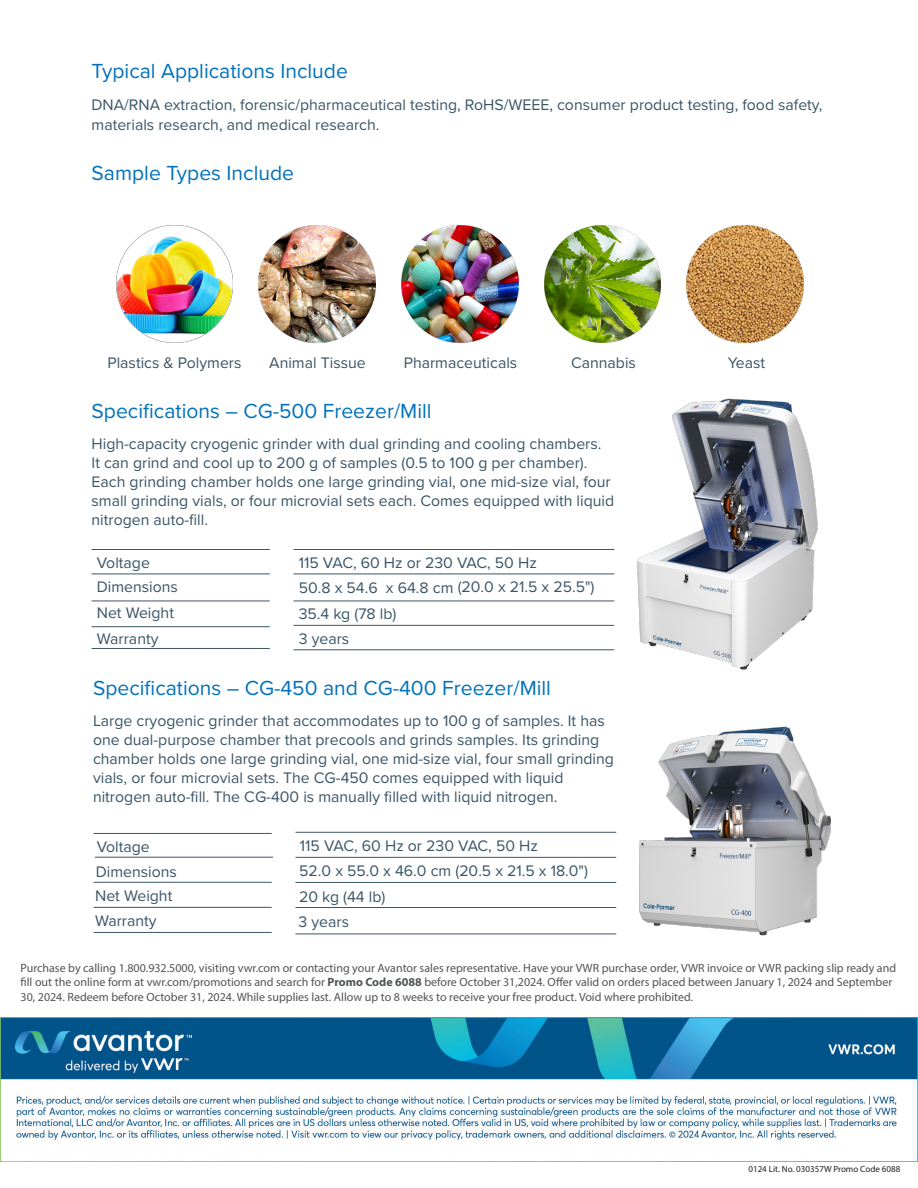
<style>
.page{position:relative;width:918px;height:1188px;background:#fff}
.page>*{position:absolute;margin:0;border:0;box-sizing:border-box;transform-origin:0 0}
.t1{font:21.15px "Proxima Nova";color:#0072bc}
.t2{font:15.9px/19px "Proxima Nova";color:#3b5566}
.t3{font:15.9px "Proxima Nova";color:#3e5568}
.t4{font:12px/14.4px "Myriad Pro";color:#515457}
.t5{font:9px "Myriad Pro";color:#231f20}
.s1{color:#3b5566}
.s2{font-weight:700}
</style>
<div class="page">
<img style="left:0;top:1018px;width:918px;height:143px">
<img style="left:116px;top:225px;width:688px;height:119px">
<hr style="left:92px;top:549px;width:178px;height:1px;background:#3b5566">
<hr style="left:294px;top:549px;width:320px;height:1px;background:#3b5566">
<hr style="left:92px;top:574px;width:178px;height:1px;background:#3b5566">
<hr style="left:294px;top:574px;width:320px;height:1px;background:#3b5566">
<hr style="left:92px;top:601px;width:178px;height:1px;background:#3b5566">
<hr style="left:294px;top:601px;width:320px;height:1px;background:#3b5566">
<hr style="left:92px;top:626px;width:178px;height:1px;background:#3b5566">
<hr style="left:294px;top:625px;width:320px;height:1px;background:#3b5566">
<hr style="left:92px;top:648px;width:178px;height:1px;background:#3b5566">
<hr style="left:294px;top:649px;width:320px;height:1px;background:#3b5566">
<img style="left:614px;top:398px;width:204px;height:272px">
<hr style="left:94px;top:833px;width:178px;height:1px;background:#3b5566">
<hr style="left:95px;top:857px;width:178px;height:1px;background:#3b5566">
<hr style="left:94px;top:882px;width:178px;height:1px;background:#3b5566">
<hr style="left:94px;top:907px;width:178px;height:1px;background:#3b5566">
<hr style="left:94px;top:932px;width:178px;height:1px;background:#3b5566">
<img style="left:639px;top:726px;width:192px;height:210px">
<hr style="left:295px;top:907px;width:321px;height:1px;background:#3b5566">
<hr style="left:295px;top:934px;width:321px;height:1px;background:#3b5566">
<hr style="left:295px;top:882px;width:321px;height:1px;background:#3b5566">
<hr style="left:295px;top:857px;width:321px;height:1px;background:#3b5566">
<hr style="left:295px;top:832px;width:321px;height:1px;background:#3b5566">
<p class="t1" style="left:92px;top:56px;width:258px">Typical Applications Include</p>
<p class="t2" style="left:92px;top:94px;width:732px;line-height:19.8px">DNA/RNA extraction, forensic/pharmaceutical testing, RoHS/WEEE, consumer product testing, food safety, materials research, and medical research.</p>
<p class="t1" style="left:92px;top:157px;width:204px">Sample Types Include</p>
<p class="t2" style="left:107px;top:352px;width:136px">Plastics &amp; Polymers</p>
<p class="t2" style="left:269px;top:352px;width:98px">Animal Tissue</p>
<p class="t2" style="left:404px;top:352px;width:115px">Pharmaceuticals</p>
<p class="t2" style="left:571px;top:352px;width:66px">Cannabis</p>
<p class="t2" style="left:728px;top:352px;width:39px">Yeast</p>
<p class="t1" style="left:92px;top:395px;width:342px">Specifications – CG-500 Freezer/Mill</p>
<p class="t2" style="left:92px;top:433px;width:524px">High-capacity cryogenic grinder with dual grinding and cooling chambers.<br>It can grind and cool up to 200 g of samples (0.5 to 100 g per chamber).<br>Each grinding chamber holds one large grinding vial, one mid-size vial, four small grinding vials, or four microvial sets each. Comes equipped with liquid nitrogen auto-fill.</p>
<p class="t2" style="left:97px;top:552px;width:55px">Voltage</p>
<p class="t2" style="left:299px;top:552px;width:240px">115 VAC, 60 Hz or 230 VAC, 50 Hz</p>
<p class="t2" style="left:97px;top:577px;width:83px">Dimensions</p>
<p class="t3" style="left:299px;top:575px;width:297px"><span class="s1">50.8 x 54.6 x 64.8 cm</span> (20.0 x 21.5 x 25.5")</p>
<p class="t2" style="left:97px;top:603px;width:79px">Net Weight</p>
<p class="t2" style="left:299px;top:604px;width:99px">35.4 kg (78 lb)</p>
<p class="t2" style="left:97px;top:628px;width:63px">Warranty</p>
<p class="t2" style="left:299px;top:628px;width:52px">3 years</p>
<p class="t1" style="left:93px;top:672px;width:460px">Specifications – CG-450 and CG-400 Freezer/Mill</p>
<p class="t2" style="left:93px;top:710px;width:522px">Large cryogenic grinder that accommodates up to 100 g of samples. It has one dual-purpose chamber that precools and grinds samples. Its grinding chamber holds one large grinding vial, one mid-size vial, four small grinding vials, or four microvial sets. The CG-450 comes equipped with liquid nitrogen auto-fill. The CG-400 is manually filled with liquid nitrogen.</p>
<p class="t2" style="left:95px;top:834px;width:83px;line-height:24.8px">Voltage<br>Dimensions<br>Net Weight<br>Warranty</p>
<p class="t2" style="left:299px;top:833px;width:290px;line-height:24.5px">115 VAC, 60 Hz or 230 VAC, 50 Hz<br>52.0 x 55.0 x 46.0 cm (20.5 x 21.5 x 18.0")</p>
<p class="t2" style="left:299px;top:883px;width:88px;line-height:25.7px">20 kg (44 lb)<br>3 years</p>
<p class="t4" style="left:21px;top:960px;width:877px">Purchase by calling 1.800.932.5000, visiting vwr.com or contacting your Avantor sales representative. Have your VWR purchase order, VWR invoice or VWR packing slip ready and fill out the online form at vwr.com/promotions and search for <span class="s2">Promo Code 6088</span> before October 31,2024. Offer valid on orders placed between January 1, 2024 and September<br>30, 2024. Redeem before October 31, 2024. While supplies last. Allow up to 8 weeks to receive your free product. Void where prohibited.</p>
<p class="t5" style="left:748px;top:1164px;width:153px">0124 Lit. No. 030357W Promo Code 6088</p>
</div>
